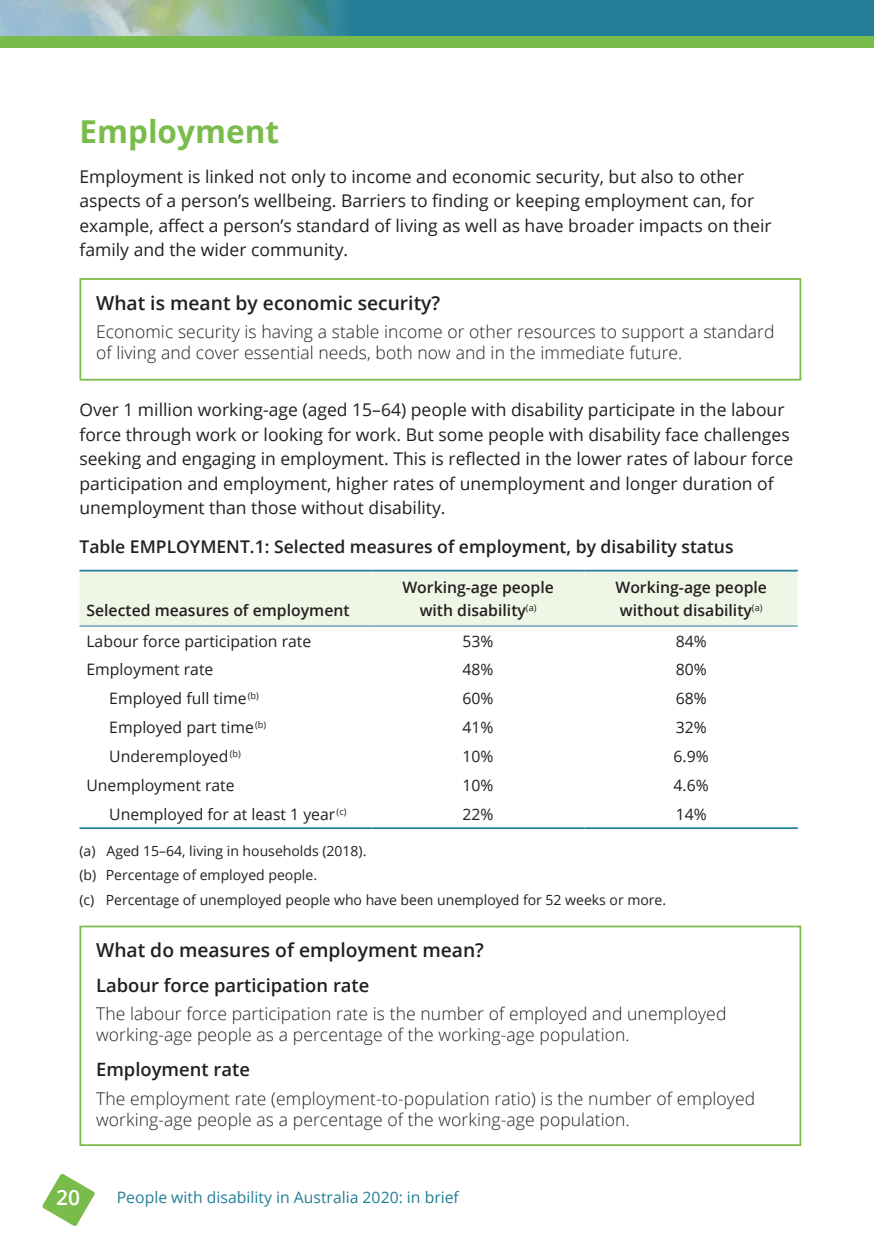
<style>
.page{position:relative;width:874px;height:1241px;background:#fff}
.page>*{position:absolute;margin:0;border:0;box-sizing:border-box;transform-origin:0 0}
.Head_1{font:700 31.5px "Open Sans";color:#7abc4b}
.t1{font:600 21px "Open Sans";color:#fff}
.Box_head{font:600 19.25px "Open Sans";color:#231f20}
.Box_head-2{font:600 18.38px "Open Sans";color:#231f20}
.Body{font:17.5px/24.5px "Open Sans";color:#231f20}
.Box_text{font:300 17.5px/21px "Open Sans";letter-spacing:.005em;color:#231f20}
.Table_Name{font:600 17.5px "Open Sans";color:#231f20}
.Body-2{font:15.75px "Open Sans";color:#231f20}
.Body-3{font:600 15.75px/22.8px "Open Sans";color:#231f20;text-align:center}
.t2{font:15.75px "Open Sans";color:#237f97}
.Table_source{font:14px "Open Sans";color:#231f20}
</style>
<div class="page">
<div style="left:0;top:0;width:873px;height:48px;background:#7abc4b"></div>
<div style="left:0;top:0;width:873px;height:36px;background:#237f97"></div>
<svg style="left:42px;top:1174px;width:53px;height:52px"></svg>
<img style="left:0;top:0;width:343px;height:36px">
<div style="left:79px;top:278px;width:721px;height:102px;border:2px solid #7abc4b"></div>
<div style="left:79px;top:571px;width:718px;height:54px;background:#eff6e6"></div>
<hr style="left:79px;top:569px;width:292px;height:2px;background:#237f97">
<hr style="left:371px;top:569px;width:213px;height:2px;background:#237f97">
<hr style="left:584px;top:569px;width:213px;height:2px;background:#237f97">
<hr style="left:79px;top:827px;width:292px;height:1px;background:#237f97">
<hr style="left:371px;top:827px;width:213px;height:1px;background:#237f97">
<hr style="left:584px;top:827px;width:213px;height:1px;background:#237f97">
<hr style="left:79px;top:625px;width:292px;height:1px;background:#237f97">
<hr style="left:371px;top:625px;width:213px;height:1px;background:#237f97">
<hr style="left:584px;top:625px;width:213px;height:1px;background:#237f97">
<div style="left:79px;top:925px;width:721px;height:220px;border:2px solid #7abc4b"></div>
<h1 class="Head_1" style="left:79px;top:109px;width:201px">Employment</h1>
<p class="Body" style="left:79px;top:163px;width:693px">Employment is linked not only to income and economic security, but also to other aspects of a person’s wellbeing. Barriers to finding or keeping employment can, for example, affect a person’s standard of living as well as have broader impacts on their family and the wider community.</p>
<p class="Box_head" style="left:96px;top:289px;width:345px">What is meant by economic security?</p>
<p class="Box_text" style="left:96px;top:320px;width:679px">Economic security is having a stable income or other resources to support a standard of living and cover essential needs, both now and in the immediate future.</p>
<p class="Body" style="left:79px;top:397px;width:715px">Over 1 million working-age (aged 15–64) people with disability participate in the labour force through work or looking for work. But some people with disability face challenges seeking and engaging in employment. This is reflected in the lower rates of labour force participation and employment, higher rates of unemployment and longer duration of unemployment than those without disability.</p>
<p class="Table_Name" style="left:79px;top:534px;width:655px">Table EMPLOYMENT.1: Selected measures of employment, by disability status</p>
<p class="Body-3" style="left:86px;top:598px;width:264px">Selected measures of employment</p>
<p class="Body-3" style="left:402px;top:575px;width:153px">Working-age people with disability<sup>(a)</sup></p>
<p class="Body-3" style="left:615px;top:575px;width:153px;text-align:left">Working-age people without disability<sup>(a)</sup></p>
<p class="Body-2" style="left:86px;top:630px;width:226px">Labour force participation rate</p>
<p class="Body-2" style="left:462px;top:630px;width:32px">53%</p>
<p class="Body-2" style="left:675px;top:630px;width:32px">84%</p>
<p class="Body-2" style="left:86px;top:658px;width:128px">Employment rate</p>
<p class="Body-2" style="left:462px;top:658px;width:32px">48%</p>
<p class="Body-2" style="left:675px;top:658px;width:32px">80%</p>
<p class="Body-2" style="left:109px;top:687px;width:151px">Employed full time<sup>(b)</sup></p>
<p class="Body-2" style="left:462px;top:687px;width:32px">60%</p>
<p class="Body-2" style="left:675px;top:687px;width:32px">68%</p>
<p class="Body-2" style="left:109px;top:716px;width:158px">Employed part time<sup>(b)</sup></p>
<p class="Body-2" style="left:462px;top:716px;width:32px">41%</p>
<p class="Body-2" style="left:675px;top:716px;width:32px">32%</p>
<p class="Body-2" style="left:109px;top:745px;width:133px">Underemployed<sup>(b)</sup></p>
<p class="Body-2" style="left:462px;top:745px;width:32px">10%</p>
<p class="Body-2" style="left:673px;top:745px;width:37px">6.9%</p>
<p class="Body-2" style="left:86px;top:774px;width:150px">Unemployment rate</p>
<p class="Body-2" style="left:462px;top:774px;width:32px">10%</p>
<p class="Body-2" style="left:673px;top:774px;width:37px">4.6%</p>
<p class="Body-2" style="left:109px;top:803px;width:238px">Unemployed for at least 1 year<sup>(c)</sup></p>
<p class="Body-2" style="left:462px;top:803px;width:32px">22%</p>
<p class="Body-2" style="left:675px;top:803px;width:32px">14%</p>
<p class="Table_source" style="left:79px;top:841px;width:286px">(a) Aged 15–64, living in households (2018).</p>
<p class="Table_source" style="left:79px;top:865px;width:237px">(b) Percentage of employed people.</p>
<p class="Table_source" style="left:79px;top:889px;width:586px">(c) Percentage of unemployed people who have been unemployed for 52 weeks or more.</p>
<p class="Box_head" style="left:96px;top:936px;width:389px">What do measures of employment mean?</p>
<p class="Box_head-2" style="left:96px;top:972px;width:275px">Labour force participation rate</p>
<p class="Box_text" style="left:96px;top:1002px;width:631px">The labour force participation rate is the number of employed and unemployed working-age people as a percentage of the working-age population.</p>
<p class="Box_head-2" style="left:96px;top:1056px;width:155px">Employment rate</p>
<p class="Box_text" style="left:96px;top:1087px;width:660px">The employment rate (employment-to-population ratio) is the number of employed working-age people as a percentage of the working-age population.</p>
<p class="t1" style="left:56px;top:1183px;width:25px">20</p>
<p class="t2" style="left:117px;top:1185px;width:343px">People with disability in Australia 2020: in brief</p>
</div>
